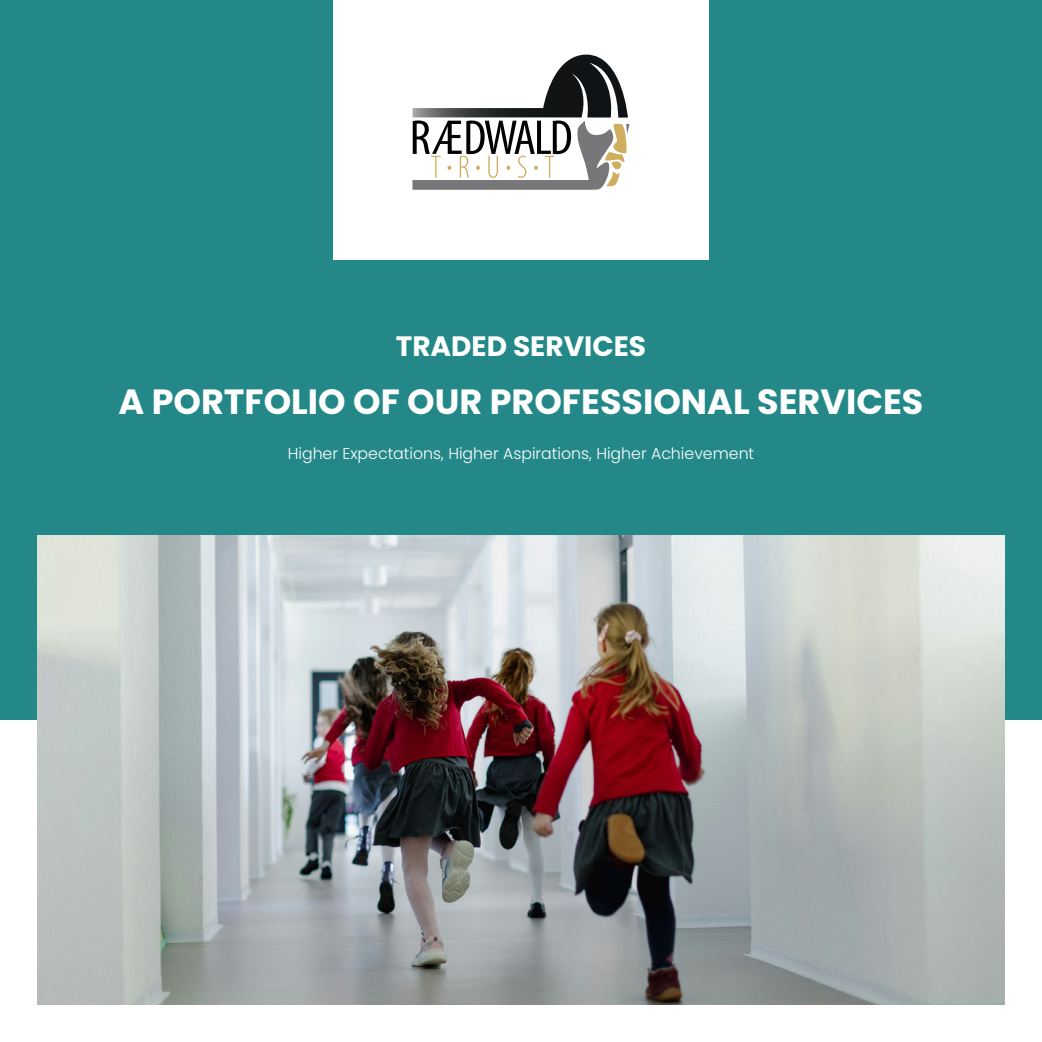
<style>
.page{position:relative;width:1042px;height:1042px;background:#fff}
.page>*{position:absolute;margin:0;border:0;box-sizing:border-box;transform-origin:0 0}
.Heading_Hero{font:700 35px "Poppins";color:#fff}
.Heading_hero_2{font:700 28px "Poppins";color:#fff}
.White_paragraph{font:300 15.75px "Poppins";color:#fff}
</style>
<div class="page">
<div style="left:0;top:0;width:1042px;height:719px;background:#238887"></div>
<img style="left:37px;top:536px;width:968px;height:469px">
<div style="left:333px;top:0;width:376px;height:259px;background:#fff"></div>
<svg style="left:412px;top:55px;width:217px;height:135px"></svg>
<p class="Heading_hero_2" style="left:396px;top:329px;width:252px">TRADED SERVICES</p>
<p class="Heading_Hero" style="left:118px;top:382px;width:806px">A PORTFOLIO OF OUR PROFESSIONAL SERVICES</p>
<p class="White_paragraph" style="left:288px;top:445px;width:468px">Higher Expectations, Higher Aspirations, Higher Achievement</p>
</div>
